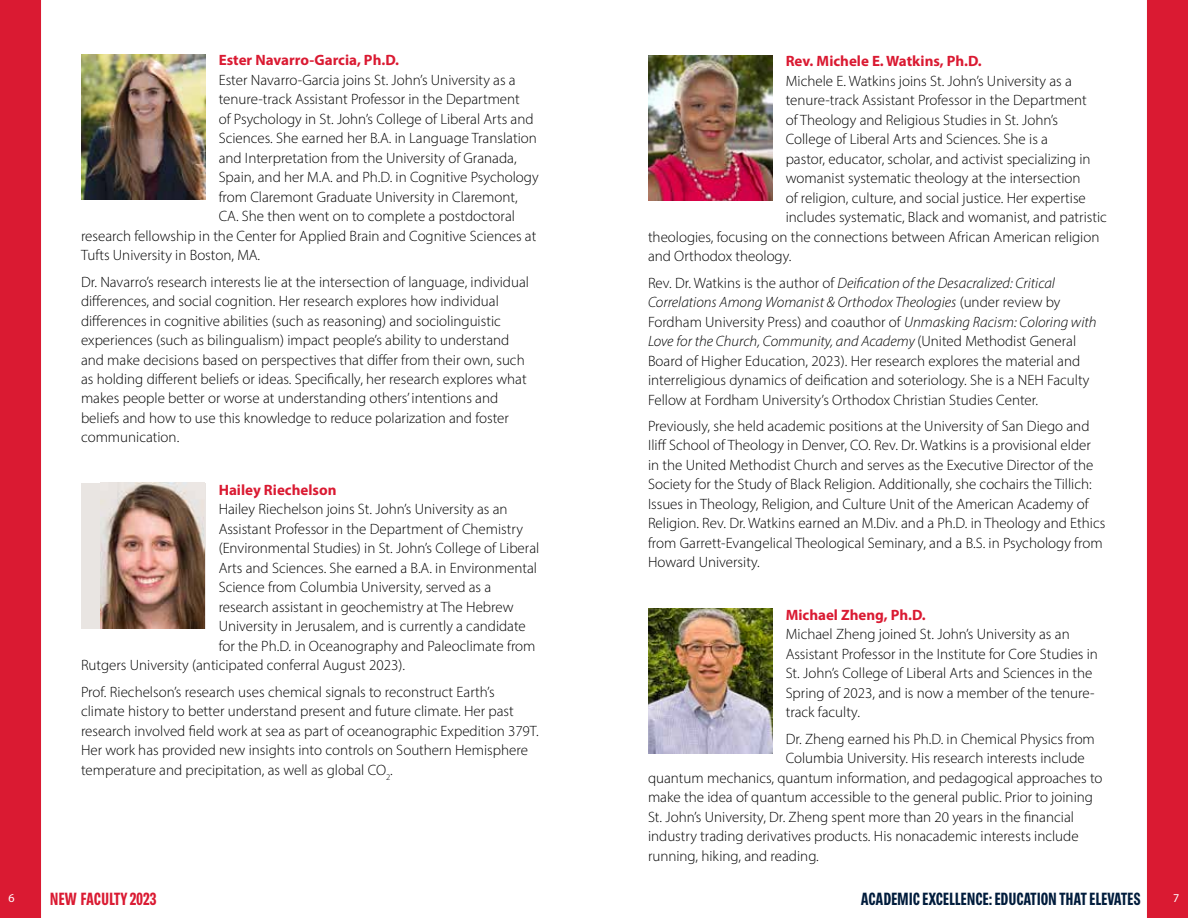
<style>
.page{position:relative;width:1188px;height:918px;background:#fff}
.page>*{position:absolute;margin:0;border:0;box-sizing:border-box;transform-origin:0 0}
.t1{font:18px "Brown Pro Extra Bold Cond";letter-spacing:-.01em;color:#001c3c}
.t2{font:18px "Brown Pro Extra Bold Cond";letter-spacing:-.01em;color:#da1a32}
.t3{font:300 15px/19.5px "Myriad Pro";color:#000}
.t4{font:700 15px "Myriad Pro";color:#da1a32}
.t5{font:12px "Myriad Pro";color:#fff}
.s1{font-style:italic}
</style>
<div class="page">
<div style="left:0;top:0;width:41px;height:918px;background:#da1a32"></div>
<div style="left:1147px;top:0;width:41px;height:918px;background:#da1a32"></div>
<img style="left:81px;top:54px;width:124px;height:146px">
<div style="left:81px;top:483px;width:124px;height:146px;background:#e9e5e2"></div>
<img style="left:100px;top:483px;width:105px;height:146px">
<img style="left:648px;top:55px;width:124px;height:146px">
<img style="left:648px;top:608px;width:124px;height:146px">
<p class="t4" style="left:219px;top:50px;width:182px">Ester Navarro-Garcia, Ph.D.</p>
<p class="t3" style="left:219px;top:70px;width:299px">Ester Navarro-Garcia joins St. John’s University as a</p>
<p class="t3" style="left:219px;top:89px;width:303px">tenure-track Assistant Professor in the Department</p>
<p class="t3" style="left:219px;top:109px;width:316px">of Psychology in St. John’s College of Liberal Arts and</p>
<p class="t3" style="left:219px;top:128px;width:320px">Sciences. She earned her B.A. in Language Translation</p>
<p class="t3" style="left:219px;top:148px;width:299px">and Interpretation from the University of Granada,</p>
<p class="t3" style="left:219px;top:167px;width:321px">Spain, and her M.A. and Ph.D. in Cognitive Psychology</p>
<p class="t3" style="left:219px;top:187px;width:301px">from Claremont Graduate University in Claremont,</p>
<p class="t3" style="left:219px;top:206px;width:298px">CA. She then went on to complete a postdoctoral</p>
<p class="t3" style="left:81px;top:226px;width:457px">research fellowship in the Center for Applied Brain and Cognitive Sciences at</p>
<p class="t3" style="left:81px;top:245px;width:181px">Tufts University in Boston, MA.</p>
<p class="t3" style="left:81px;top:272px;width:450px">Dr. Navarro’s research interests lie at the intersection of language, individual differences, and social cognition. Her research explores how individual differences in cognitive abilities (such as reasoning) and sociolinguistic experiences (such as bilingualism) impact people’s ability to understand and make decisions based on perspectives that differ from their own, such as holding different beliefs or ideas. Specifically, her research explores what makes people better or worse at understanding others’ intentions and beliefs and how to use this knowledge to reduce polarization and foster communication.</p>
<p class="t4" style="left:219px;top:480px;width:119px">Hailey Riechelson</p>
<p class="t3" style="left:219px;top:500px;width:291px">Hailey Riechelson joins St. John’s University as an</p>
<p class="t3" style="left:219px;top:519px;width:306px">Assistant Professor in the Department of Chemistry</p>
<p class="t3" style="left:219px;top:539px;width:322px">(Environmental Studies) in St. John’s College of Liberal</p>
<p class="t3" style="left:219px;top:558px;width:320px">Arts and Sciences. She earned a B.A. in Environmental</p>
<p class="t3" style="left:219px;top:578px;width:274px">Science from Columbia University, served as a</p>
<p class="t3" style="left:219px;top:597px;width:296px">research assistant in geochemistry at The Hebrew</p>
<p class="t3" style="left:219px;top:617px;width:309px">University in Jerusalem, and is currently a candidate</p>
<p class="t3" style="left:219px;top:636px;width:318px">for the Ph.D. in Oceanography and Paleoclimate from</p>
<p class="t3" style="left:81px;top:656px;width:325px">Rutgers University (anticipated conferral August 2023).</p>
<p class="t3" style="left:81px;top:682px;width:459px">Prof. Riechelson’s research uses chemical signals to reconstruct Earth’s climate history to better understand present and future climate. Her past research involved field work at sea as part of oceanographic Expedition 379T.<br>Her work has provided new insights into controls on Southern Hemisphere temperature and precipitation, as well as global CO<sub>2</sub>.</p>
<p class="t4" style="left:786px;top:51px;width:198px">Rev. Michele E. Watkins, Ph.D.</p>
<p class="t3" style="left:786px;top:71px;width:288px">Michele E. Watkins joins St. John’s University as a</p>
<p class="t3" style="left:786px;top:90px;width:303px">tenure-track Assistant Professor in the Department</p>
<p class="t3" style="left:786px;top:110px;width:274px">of Theology and Religious Studies in St. John’s</p>
<p class="t3" style="left:786px;top:129px;width:264px">College of Liberal Arts and Sciences. She is a</p>
<p class="t3" style="left:786px;top:149px;width:306px">pastor, educator, scholar, and activist specializing in</p>
<p class="t3" style="left:786px;top:168px;width:296px">womanist systematic theology at the intersection</p>
<p class="t3" style="left:786px;top:188px;width:302px">of religion, culture, and social justice. Her expertise</p>
<p class="t3" style="left:786px;top:207px;width:323px">includes systematic, Black and womanist, and patristic</p>
<p class="t3" style="left:648px;top:227px;width:453px">theologies, focusing on the connections between African American religion</p>
<p class="t3" style="left:648px;top:246px;width:145px">and Orthodox theology.</p>
<p class="t3" style="left:648px;top:273px;width:450px">Rev. Dr. Watkins is the author of <span class="s1">Deification of the Desacralized: Critical Correlations Among Womanist &amp; Orthodox Theologies</span> (under review by Fordham University Press) and coauthor of <span class="s1">Unmasking Racism: Coloring with Love for the Church, Community, and Academy</span> (United Methodist General Board of Higher Education, 2023). Her research explores the material and interreligious dynamics of deification and soteriology. She is a NEH Faculty Fellow at Fordham University’s Orthodox Christian Studies Center.</p>
<p class="t3" style="left:648px;top:416px;width:459px">Previously, she held academic positions at the University of San Diego and Iliff School of Theology in Denver, CO. Rev. Dr. Watkins is a provisional elder in the United Methodist Church and serves as the Executive Director of the Society for the Study of Black Religion. Additionally, she cochairs the Tillich:<br>Issues in Theology, Religion, and Culture Unit of the American Academy of Religion. Rev. Dr. Watkins earned an M.Div. and a Ph.D. in Theology and Ethics from Garrett-Evangelical Theological Seminary, and a B.S. in Psychology from Howard University.</p>
<p class="t4" style="left:786px;top:605px;width:142px">Michael Zheng, Ph.D.</p>
<p class="t3" style="left:786px;top:624px;width:314px">Michael Zheng joined St. John’s University as an Assistant Professor in the Institute for Core Studies in St. John’s College of Liberal Arts and Sciences in the Spring of 2023, and is now a member of the tenure&shy;track faculty.</p>
<p class="t3" style="left:786px;top:729px;width:311px">Dr. Zheng earned his Ph.D. in Chemical Physics from</p>
<p class="t3" style="left:786px;top:748px;width:301px">Columbia University. His research interests include</p>
<p class="t3" style="left:648px;top:768px;width:456px">quantum mechanics, quantum information, and pedagogical approaches to</p>
<p class="t3" style="left:648px;top:787px;width:447px">make the idea of quantum accessible to the general public. Prior to joining</p>
<p class="t3" style="left:648px;top:807px;width:427px">St. John’s University, Dr. Zheng spent more than 20 years in the financial</p>
<p class="t3" style="left:648px;top:826px;width:432px">industry trading derivatives products. His nonacademic interests include</p>
<p class="t3" style="left:648px;top:846px;width:172px">running, hiking, and reading.</p>
<p class="t5" style="left:9px;top:891px;width:8px">6</p>
<p class="t2" style="left:50px;top:889px;width:108px">NEW FACULTY 2023</p>
<p class="t1" style="left:861px;top:889px;width:282px">ACADEMIC EXCELLENCE: EDUCATION THAT ELEVATES</p>
<p class="t5" style="left:1173px;top:891px;width:8px">7</p>
</div>
